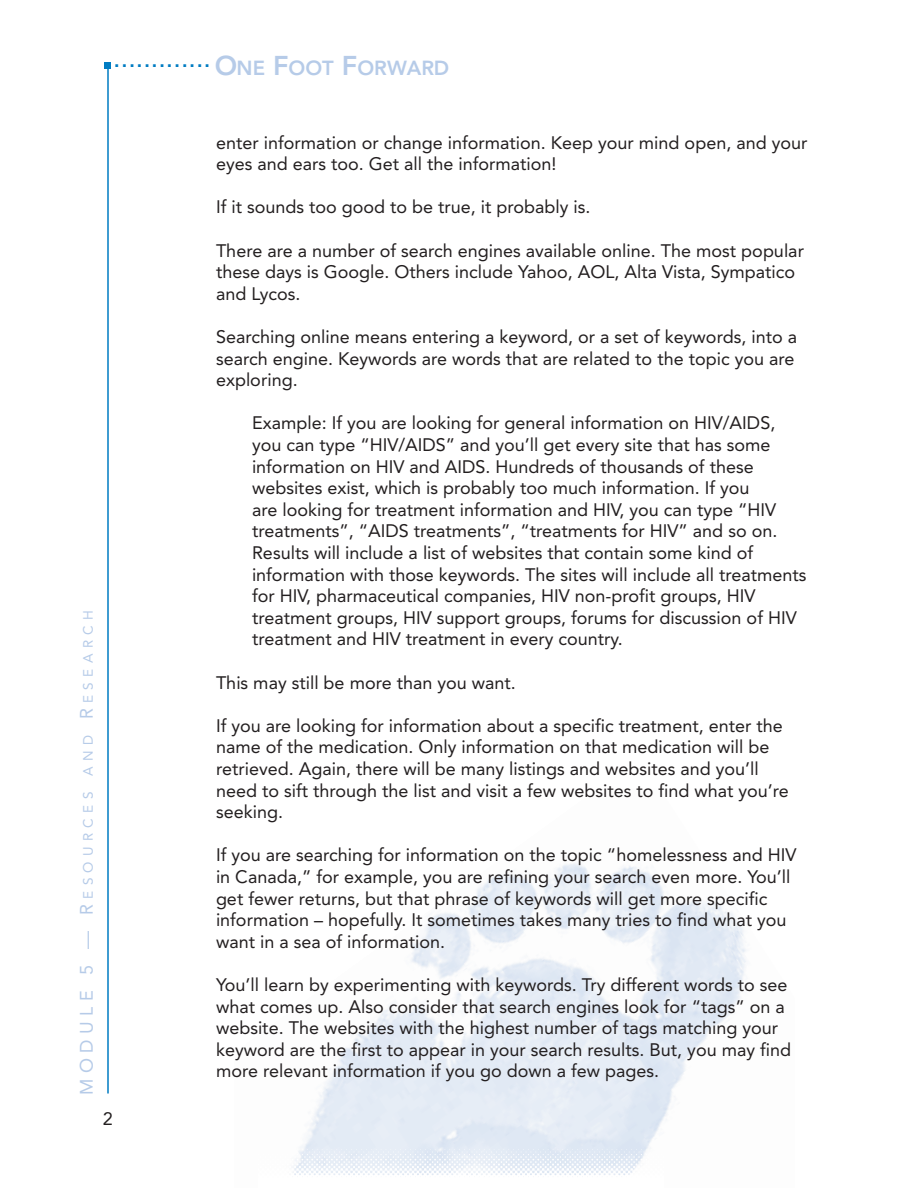
<style>
.page{position:relative;width:918px;height:1188px;background:#fff}
.page>*{position:absolute;margin:0;border:0;box-sizing:border-box;transform-origin:0 0}
.t1{font:700 19.35px "Arial";color:#007cc2}
.t2{font:18px/21.6px "Avenir LT Std";color:#231f20}
.t3{font:13.5px "Avenir LT Std";letter-spacing:.4em;color:#b6cbe8}
.s1{font-family:"Avenir LT Std";font-weight:800;font-size:27px;color:#b6cbe8}
.s2{font-family:"Avenir LT Std";font-weight:800;font-size:20.25px;color:#b6cbe8}
.s3{font-size:18px}
</style>
<div class="page">
<img style="left:307px;top:863px;width:439px;height:276px">
<hr style="left:107px;top:68px;width:2px;height:1026px;background:#007cc2">
<div style="left:105px;top:62px;width:6px;height:7px;background:#007cc2"></div>
<img style="left:292px;top:1139px;width:360px;height:36px">
<p class="t1" style="left:114px;top:47px;width:336px">.............<span class="s1">O</span><span class="s2">NE</span> <span class="s1">F</span><span class="s2">OOT</span> <span class="s1">F</span><span class="s2">ORWARD</span></p>
<p class="t3" style="left:80px;top:1095px;width:486px;rotate:-90deg"><span class="s3">MODULE 5 —</span> <span class="s3">R</span>esources and <span class="s3">R</span>esearch</p>
<p class="t2" style="left:103px;top:1108px;width:12px">2</p>
<p class="t2" style="left:216px;top:132px;width:593px">enter information or change information. Keep your mind open, and your eyes and ears too. Get all the information!</p>
<p class="t2" style="left:216px;top:197px;width:376px">If it sounds too good to be true, it probably is.</p>
<p class="t2" style="left:216px;top:240px;width:590px">There are a number of search engines available online. The most popular these days is Google. Others include Yahoo, AOL, Alta Vista, Sympatico and Lycos.</p>
<p class="t2" style="left:216px;top:326px;width:583px">Searching online means entering a keyword, or a set of keywords, into a search engine. Keywords are words that are related to the topic you are exploring.</p>
<p class="t2" style="left:252px;top:413px;width:556px">Example: If you are looking for general information on HIV/AIDS, you can type “HIV/AIDS” and you’ll get every site that has some information on HIV and AIDS. Hundreds of thousands of these websites exist, which is probably too much information. If you<br>are looking for treatment information and HIV, you can type “HIV treatments”, “AIDS treatments”, “treatments for HIV” and so on.<br>Results will include a list of websites that contain some kind of information with those keywords. The sites will include all treatments for HIV, pharmaceutical companies, HIV non-profit groups, HIV treatment groups, HIV support groups, forums for discussion of HIV treatment and HIV treatment in every country.</p>
<p class="t2" style="left:216px;top:672px;width:301px">This may still be more than you want.</p>
<p class="t2" style="left:216px;top:715px;width:574px">If you are looking for information about a specific treatment, enter the name of the medication. Only information on that medication will be retrieved. Again, there will be many listings and websites and you’ll need to sift through the list and visit a few websites to find what you’re seeking.</p>
<p class="t2" style="left:216px;top:845px;width:582px">If you are searching for information on the topic “homelessness and HIV in Canada,” for example, you are refining your search even more. You’ll get fewer returns, but that phrase of keywords will get more specific information – hopefully. It sometimes takes many tries to find what you want in a sea of information.</p>
<p class="t2" style="left:216px;top:974px;width:577px">You’ll learn by experimenting with keywords. Try different words to see what comes up. Also consider that search engines look for “tags” on a website. The websites with the highest number of tags matching your keyword are the first to appear in your search results. But, you may find more relevant information if you go down a few pages.</p>
</div>
